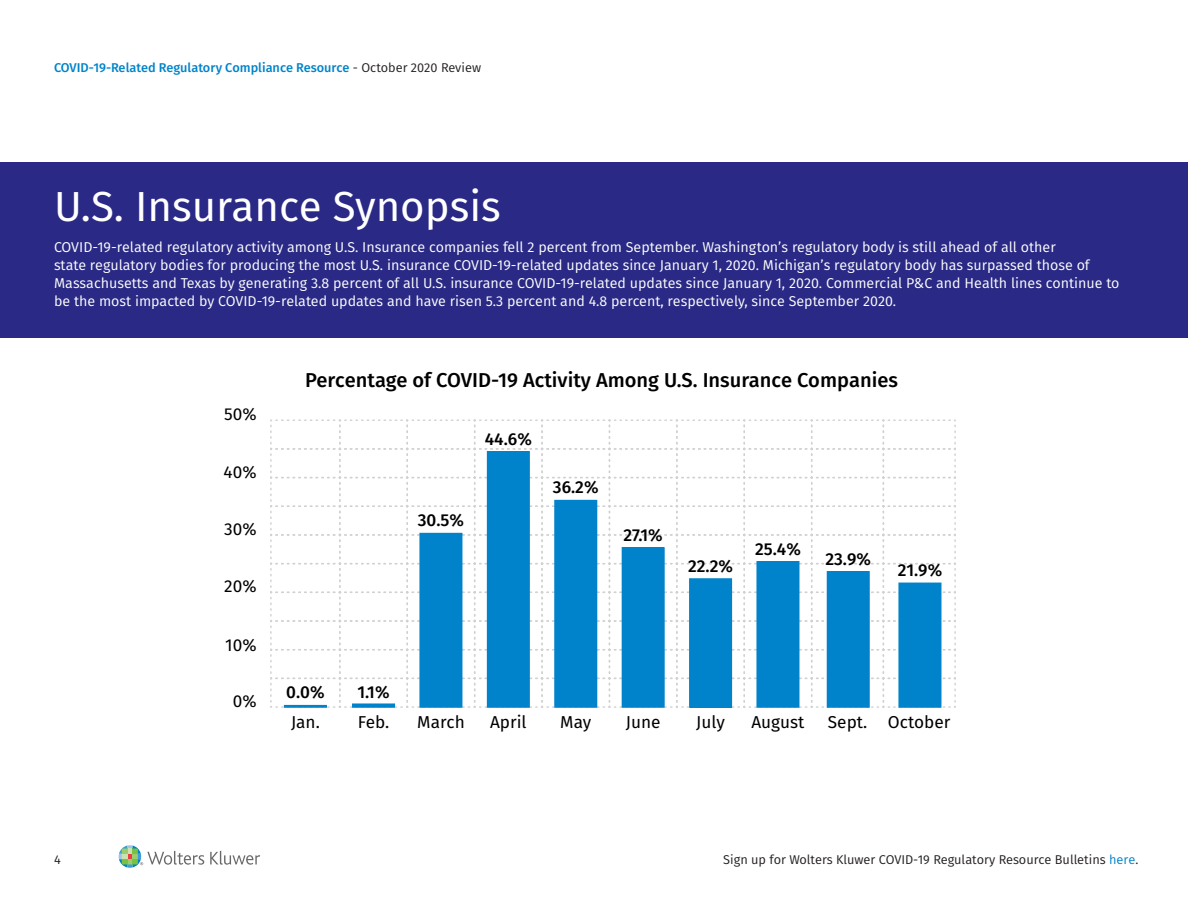
<style>
.page{position:relative;width:1188px;height:918px;background:#fff}
.page>*{position:absolute;margin:0;border:0;box-sizing:border-box;transform-origin:0 0}
.Headline{font:42px "Fira Sans";color:#fff}
.t1{font:500 20.1px "Fira Sans";color:#000}
.t2{font:17.25px "Fira Sans";color:#000}
.t3{font:500 17.25px "Fira Sans";color:#000}
.Text{font:14.25px/18px "Fira Sans";color:#fff}
.t4{font:12.75px "Fira Sans";color:#231f20}
.t5{font:500 12.75px "Fira Sans";color:#0084ca}
.s1{font-weight:400;color:#231f20}
.s2{color:#0083ca}
</style>
<div class="page">
<svg style="left:210px;top:851px;width:50px;height:14px"></svg>
<svg style="left:119px;top:845px;width:85px;height:23px"></svg>
<div style="left:0;top:162px;width:1188px;height:176px;background:#2a2a86"></div>
<svg style="left:270px;top:419px;width:686px;height:289px"></svg>
<div style="left:899px;top:583px;width:42px;height:124px;background:#0083ca"></div>
<div style="left:898px;top:583px;width:43px;height:125px;border:1px solid #0083ca"></div>
<p class="t5" style="left:54px;top:59px;width:429px">COVID-19-Related Regulatory Compliance Resource <span class="s1">- October 2020 Review</span></p>
<p class="Headline" style="left:54px;top:176px;width:448px">U.S. Insurance Synopsis</p>
<p class="Text" style="left:54px;top:238px;width:1067px">COVID-19-related regulatory activity among U.S. Insurance companies fell 2 percent from September. Washington’s regulatory body is still ahead of all other<br>state regulatory bodies for producing the most U.S. insurance COVID-19-related updates since January 1, 2020. Michigan’s regulatory body has surpassed those of Massachusetts and Texas by generating 3.8 percent of all U.S. insurance COVID-19-related updates since January 1, 2020. Commercial P&amp;C and Health lines continue to be the most impacted by COVID-19-related updates and have risen 5.3 percent and 4.8 percent, respectively, since September 2020.</p>
<p class="t2" style="left:224px;top:402px;width:34px">50%</p>
<p class="t2" style="left:224px;top:459px;width:34px">40%</p>
<p class="t2" style="left:224px;top:517px;width:34px">30%</p>
<p class="t2" style="left:224px;top:574px;width:34px">20%</p>
<p class="t2" style="left:225px;top:633px;width:33px">10%</p>
<p class="t2" style="left:233px;top:689px;width:25px">0%</p>
<p class="t1" style="left:305px;top:366px;width:594px">Percentage of COVID-19 Activity Among U.S. Insurance Companies</p>
<p class="t3" style="left:418px;top:508px;width:48px">30.5%</p>
<p class="t3" style="left:485px;top:427px;width:49px">44.6%</p>
<p class="t3" style="left:553px;top:475px;width:47px">36.2%</p>
<p class="t3" style="left:623px;top:523px;width:41px">27.1%</p>
<p class="t3" style="left:688px;top:554px;width:46px">22.2%</p>
<p class="t3" style="left:755px;top:536px;width:47px">25.4%</p>
<p class="t3" style="left:825px;top:547px;width:47px">23.9%</p>
<p class="t3" style="left:898px;top:558px;width:46px">21.9%</p>
<p class="t3" style="left:286px;top:680px;width:40px">0.0%</p>
<p class="t3" style="left:358px;top:680px;width:34px">1.1%</p>
<p class="t2" style="left:291px;top:710px;width:30px">Jan.</p>
<p class="t2" style="left:358px;top:710px;width:33px">Feb.</p>
<p class="t2" style="left:417px;top:710px;width:49px">March</p>
<p class="t2" style="left:490px;top:710px;width:38px">April</p>
<p class="t2" style="left:560px;top:710px;width:33px">May</p>
<p class="t2" style="left:626px;top:710px;width:36px">June</p>
<p class="t2" style="left:696px;top:710px;width:30px">July</p>
<p class="t2" style="left:752px;top:710px;width:54px">August</p>
<p class="t2" style="left:828px;top:710px;width:41px">Sept.</p>
<p class="t2" style="left:888px;top:710px;width:64px">October</p>
<p class="t4" style="left:54px;top:851px;width:8px">4</p>
<p class="t4" style="left:723px;top:851px;width:417px">Sign up for Wolters Kluwer COVID-19 Regulatory Resource Bulletins <span class="s2">here</span>.</p>
</div>
